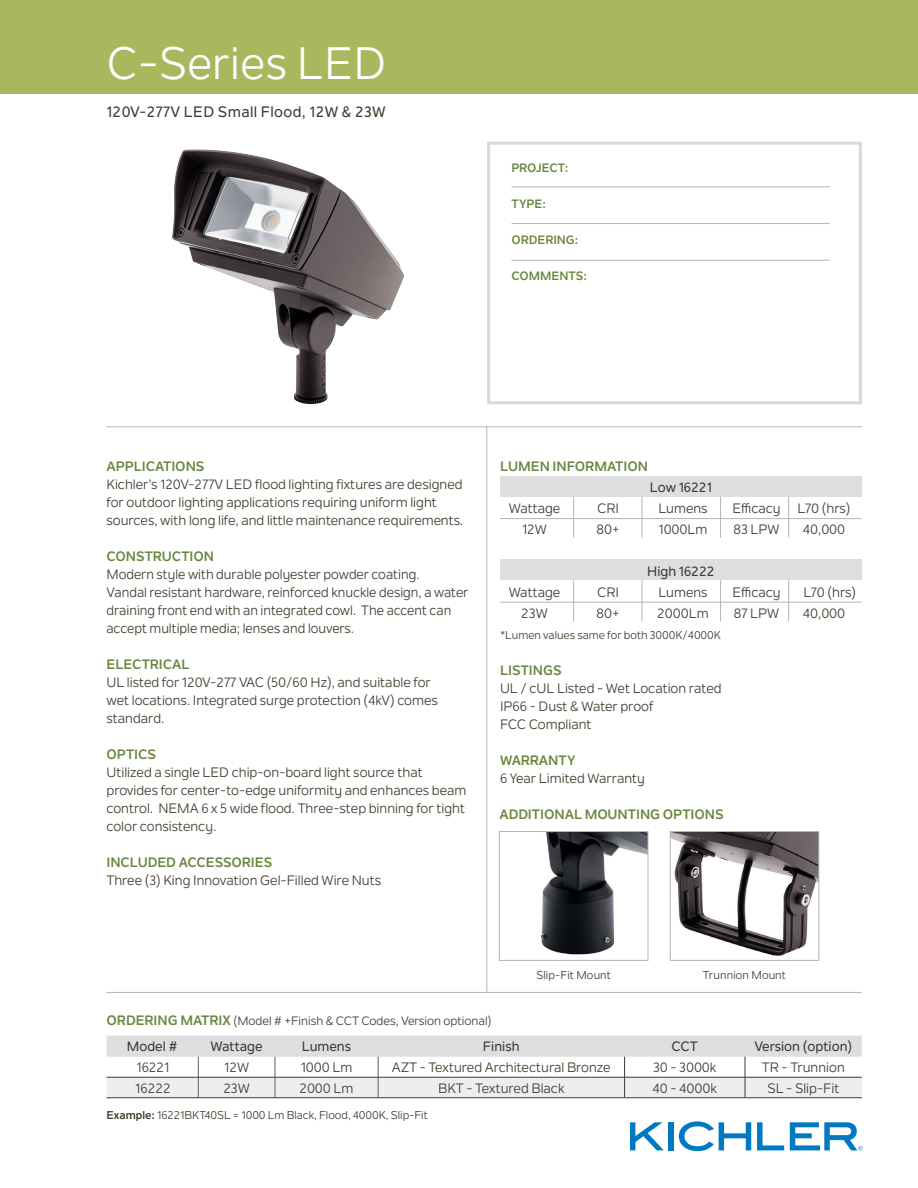
<style>
.page{position:relative;width:918px;height:1188px;background:#fff}
.page>*{position:absolute;margin:0;border:0;box-sizing:border-box;transform-origin:0 0}
.t1{font:45px "Nolan Next";letter-spacing:.01em;color:#fff}
.t2{font:500 15px "Nolan Next";letter-spacing:.025em;color:#3e3c2d}
.t3{font:13.5px/18px "Nolan Next";color:#3e3c2d}
.t4{font:700 13.5px "Nolan Next";color:#69853d}
.t5{font:500 13.5px "Nolan Next";color:#3e3c2d}
.t6{font:12px "Nolan Next";color:#3e3c2d}
.t7{font:700 12px "Nolan Next";color:#69853d}
.t8{font:700 12px "Nolan Next";letter-spacing:-.02em;color:#69853d}
.t9{font:11.25px "Nolan Next";color:#3e3c2d}
.s1{font-weight:700;font-size:13.5px;color:#69853d}
.s2{font-weight:700}
</style>
<div class="page">
<div style="left:500px;top:476px;width:362px;height:21px;background:#dedee1"></div>
<div style="left:500px;top:560px;width:362px;height:20px;background:#dedee1"></div>
<img style="left:172px;top:149px;width:232px;height:255px">
<div style="left:487px;top:142px;width:375px;height:262px;border:3px solid #d7d8da"></div>
<hr style="left:512px;top:187px;width:318px;height:1px;background:#b4b3b7">
<hr style="left:512px;top:223px;width:318px;height:1px;background:#b4b3b7">
<hr style="left:106px;top:426px;width:756px;height:1px;background:#b4b3b7">
<hr style="left:500px;top:518px;width:362px;height:1px;background:#b4b3b7">
<hr style="left:788px;top:497px;width:1px;height:41px;background:#b4b3b7">
<hr style="left:788px;top:580px;width:1px;height:41px;background:#b4b3b7">
<hr style="left:720px;top:497px;width:1px;height:41px;background:#b4b3b7">
<hr style="left:720px;top:580px;width:1px;height:41px;background:#b4b3b7">
<hr style="left:642px;top:497px;width:1px;height:41px;background:#b4b3b7">
<hr style="left:642px;top:580px;width:1px;height:41px;background:#b4b3b7">
<hr style="left:573px;top:497px;width:1px;height:41px;background:#b4b3b7">
<hr style="left:573px;top:580px;width:1px;height:41px;background:#b4b3b7">
<hr style="left:500px;top:602px;width:362px;height:1px;background:#b4b3b7">
<hr style="left:512px;top:260px;width:318px;height:1px;background:#b4b3b7">
<hr style="left:486px;top:426px;width:1px;height:566px;background:#b4b3b7">
<svg style="left:630px;top:1122px;width:34px;height:28px"></svg>
<div style="left:669px;top:1122px;width:5px;height:28px;background:#0079c2"></div>
<svg style="left:679px;top:1121px;width:72px;height:30px"></svg>
<svg style="left:757px;top:1122px;width:27px;height:28px"></svg>
<svg style="left:790px;top:1122px;width:73px;height:28px"></svg>
<div style="left:0;top:0;width:918px;height:93px;background:#a7b85d"></div>
<hr style="left:106px;top:992px;width:756px;height:1px;background:#b4b3b7">
<svg style="left:106px;top:1036px;width:756px;height:61px"></svg>
<hr style="left:106px;top:1077px;width:92px;height:1px;background:#3e3c2d">
<hr style="left:198px;top:1077px;width:77px;height:1px;background:#3e3c2d">
<hr style="left:275px;top:1077px;width:103px;height:1px;background:#3e3c2d">
<hr style="left:378px;top:1077px;width:247px;height:1px;background:#3e3c2d">
<hr style="left:625px;top:1077px;width:120px;height:1px;background:#3e3c2d">
<hr style="left:745px;top:1077px;width:117px;height:1px;background:#3e3c2d">
<hr style="left:106px;top:1097px;width:92px;height:1px;background:#3e3c2d">
<hr style="left:198px;top:1097px;width:77px;height:1px;background:#3e3c2d">
<hr style="left:275px;top:1097px;width:103px;height:1px;background:#3e3c2d">
<hr style="left:378px;top:1097px;width:247px;height:1px;background:#3e3c2d">
<hr style="left:625px;top:1097px;width:120px;height:1px;background:#3e3c2d">
<hr style="left:745px;top:1097px;width:117px;height:1px;background:#3e3c2d">
<img style="left:672px;top:833px;width:145px;height:123px">
<div style="left:670px;top:831px;width:149px;height:130px;border:1px solid #b4b3b7"></div>
<img style="left:541px;top:833px;width:105px;height:122px">
<div style="left:499px;top:831px;width:149px;height:130px;border:1px solid #b4b3b7"></div>
<h1 class="t1" style="left:106px;top:36px;width:281px">C-Series LED</h1>
<p class="t2" style="left:106px;top:103px;width:281px">120V-277V LED Small Flood, 12W &amp; 23W</p>
<p class="t8" style="left:512px;top:161px;width:58px">PROJECT:</p>
<p class="t7" style="left:512px;top:197px;width:36px">TYPE:</p>
<p class="t7" style="left:512px;top:233px;width:68px">ORDERING:</p>
<p class="t7" style="left:512px;top:269px;width:77px">COMMENTS:</p>
<p class="t4" style="left:106px;top:458px;width:100px">APPLICATIONS</p>
<p class="t3" style="left:106px;top:475px;width:359px">Kichler’s 120V-277V LED flood lighting fixtures are designed for outdoor lighting applications requiring uniform light sources, with long life, and little maintenance requirements.</p>
<p class="t4" style="left:106px;top:548px;width:109px">CONSTRUCTION</p>
<p class="t3" style="left:106px;top:565px;width:363px">Modern style with durable polyester powder coating.<br>Vandal resistant hardware, reinforced knuckle design, a water draining front end with an integrated cowl. The accent can accept multiple media; lenses and louvers.</p>
<p class="t4" style="left:106px;top:656px;width:85px">ELECTRICAL</p>
<p class="t3" style="left:106px;top:673px;width:333px">UL listed for 120V-277 VAC (50/60 Hz), and suitable for wet locations. Integrated surge protection (4kV) comes standard.</p>
<p class="t4" style="left:106px;top:746px;width:51px">OPTICS</p>
<p class="t3" style="left:106px;top:763px;width:361px">Utilized a single LED chip-on-board light source that provides for center-to-edge uniformity and enhances beam control. NEMA 6 x 5 wide flood. Three-step binning for tight color consistency.</p>
<p class="t4" style="left:106px;top:854px;width:167px">INCLUDED ACCESSORIES</p>
<p class="t3" style="left:106px;top:871px;width:276px">Three (3) King Innovation Gel-Filled Wire Nuts</p>
<p class="t4" style="left:500px;top:458px;width:149px">LUMEN INFORMATION</p>
<p class="t5" style="left:650px;top:479px;width:63px">Low 16221</p>
<p class="t3" style="left:509px;top:499px;width:53px">Wattage</p>
<p class="t3" style="left:597px;top:499px;width:23px">CRI</p>
<p class="t3" style="left:658px;top:499px;width:51px">Lumens</p>
<p class="t3" style="left:733px;top:499px;width:50px">Efficacy</p>
<p class="t3" style="left:798px;top:499px;width:54px">L70 (hrs)</p>
<p class="t3" style="left:522px;top:520px;width:27px">12W</p>
<p class="t3" style="left:596px;top:520px;width:25px">80+</p>
<p class="t3" style="left:658px;top:520px;width:51px">1000Lm</p>
<p class="t3" style="left:734px;top:520px;width:48px">83 LPW</p>
<p class="t3" style="left:803px;top:520px;width:44px">40,000</p>
<p class="t5" style="left:647px;top:563px;width:69px">High 16222</p>
<p class="t3" style="left:509px;top:583px;width:53px">Wattage</p>
<p class="t3" style="left:597px;top:583px;width:23px">CRI</p>
<p class="t3" style="left:658px;top:583px;width:51px">Lumens</p>
<p class="t3" style="left:733px;top:583px;width:50px">Efficacy</p>
<p class="t3" style="left:803px;top:583px;width:54px">L70 (hrs)</p>
<p class="t3" style="left:521px;top:604px;width:28px">23W</p>
<p class="t3" style="left:596px;top:604px;width:25px">80+</p>
<p class="t3" style="left:657px;top:604px;width:53px">2000Lm</p>
<p class="t3" style="left:734px;top:604px;width:47px">87 LPW</p>
<p class="t3" style="left:803px;top:604px;width:44px">40,000</p>
<p class="t9" style="left:500px;top:628px;width:223px">*Lumen values same for both 3000K/4000K</p>
<p class="t4" style="left:500px;top:662px;width:63px">LISTINGS</p>
<p class="t3" style="left:500px;top:679px;width:223px">UL / cUL Listed - Wet Location rated<br>IP66 - Dust &amp; Water proof<br>FCC Compliant</p>
<p class="t4" style="left:500px;top:752px;width:77px">WARRANTY</p>
<p class="t3" style="left:500px;top:769px;width:146px">6 Year Limited Warranty</p>
<p class="t4" style="left:499px;top:806px;width:226px">ADDITIONAL MOUNTING OPTIONS</p>
<p class="t9" style="left:536px;top:968px;width:76px">Slip-Fit Mount</p>
<p class="t9" style="left:703px;top:968px;width:85px">Trunnion Mount</p>
<p class="t6" style="left:106px;top:1014px;width:387px"><span class="s1">ORDERING MATRIX</span> (Model # +Finish &amp; CCT Codes, Version optional)</p>
<p class="t5" style="left:127px;top:1038px;width:53px">Model #</p>
<p class="t5" style="left:211px;top:1038px;width:54px">Wattage</p>
<p class="t5" style="left:302px;top:1038px;width:51px">Lumens</p>
<p class="t5" style="left:483px;top:1038px;width:38px">Finish</p>
<p class="t5" style="left:672px;top:1038px;width:28px">CCT</p>
<p class="t5" style="left:754px;top:1038px;width:100px">Version (option)</p>
<p class="t3" style="left:136px;top:1058px;width:35px">16221</p>
<p class="t3" style="left:224px;top:1058px;width:27px">12W</p>
<p class="t3" style="left:301px;top:1058px;width:53px">1000 Lm</p>
<p class="t3" style="left:392px;top:1058px;width:221px">AZT - Textured Architectural Bronze</p>
<p class="t3" style="left:653px;top:1058px;width:65px">30 - 3000k</p>
<p class="t3" style="left:762px;top:1058px;width:84px">TR - Trunnion</p>
<p class="t3" style="left:135px;top:1079px;width:37px">16222</p>
<p class="t3" style="left:223px;top:1079px;width:28px">23W</p>
<p class="t3" style="left:300px;top:1079px;width:56px">2000 Lm</p>
<p class="t3" style="left:438px;top:1079px;width:128px">BKT - Textured Black</p>
<p class="t3" style="left:653px;top:1079px;width:66px">40 - 4000k</p>
<p class="t3" style="left:767px;top:1079px;width:74px">SL - Slip-Fit</p>
<p class="t9" style="left:107px;top:1108px;width:323px"><span class="s2">Example:</span> 16221BKT40SL = 1000 Lm Black, Flood, 4000K, Slip-Fit</p>
</div>
